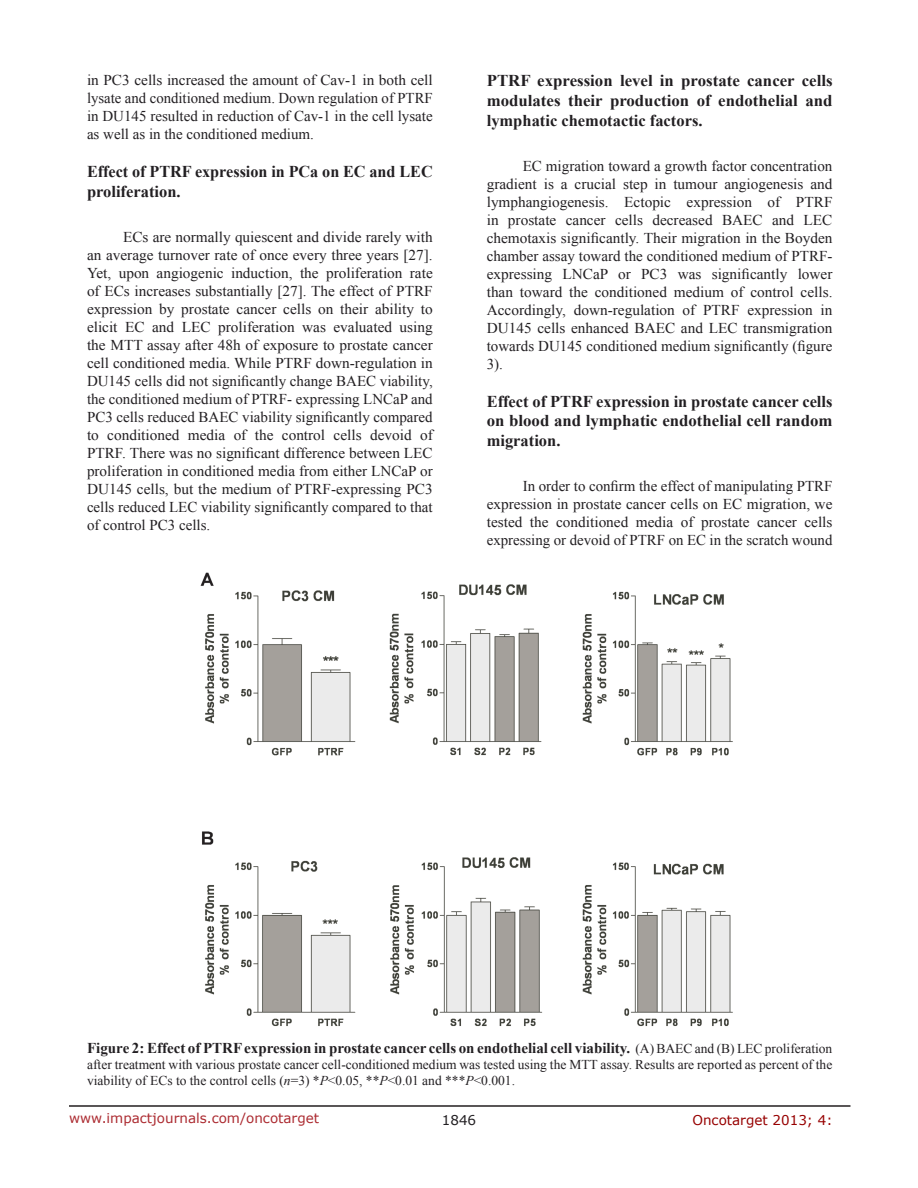
<style>
.page{position:relative;width:918px;height:1188px;background:#fff}
.page>*{position:absolute;margin:0;border:0;box-sizing:border-box;transform-origin:0 0}
.SubHeading{font:700 16.5px/19.8px "Times New Roman";color:#221f22;text-align:justify}
.BodyText{font:15px/18px "Times New Roman";color:#221f22;text-align:justify}
.FigureText{font:700 15px "Times New Roman";color:#221f22}
.FigureText-2{font:13.5px/16.2px "Times New Roman";color:#221f22}
.t1{font:13.5px "Verdana";color:#ac2b31}
.t2{font:13.5px "Verdana";color:#970000}
.t3{font:13.5px "Verdana";color:#221f22}
.s1{font-weight:400;font-size:13.5px}
.s2{font-style:italic}
</style>
<div class="page">
<hr style="left:69px;top:1105px;width:781px;height:2px;background:#231f20">
<img style="left:200px;top:572px;width:533px;height:454px">
<p class="BodyText" style="left:87px;top:71px;width:347px">in PC3 cells increased the amount of Cav-1 in both cell lysate and conditioned medium. Down regulation of PTRF in DU145 resulted in reduction of Cav-1 in the cell lysate as well as in the conditioned medium.</p>
<p class="SubHeading" style="left:87px;top:161px;width:347px">Effect of PTRF expression in PCa on EC and LEC proliferation.</p>
<p class="BodyText" style="left:87px;top:228px;width:347px;text-indent:36px">ECs are normally quiescent and divide rarely with an average turnover rate of once every three years [27].<br>Yet, upon angiogenic induction, the proliferation rate of ECs increases substantially [27]. The effect of PTRF expression by prostate cancer cells on their ability to elicit EC and LEC proliferation was evaluated using the MTT assay after 48h of exposure to prostate cancer cell conditioned media. While PTRF down-regulation in DU145 cells did not significantly change BAEC viability, the conditioned medium of PTRF- expressing LNCaP and PC3 cells reduced BAEC viability significantly compared to conditioned media of the control cells devoid of PTRF. There was no significant difference between LEC proliferation in conditioned media from either LNCaP or DU145 cells, but the medium of PTRF-expressing PC3 cells reduced LEC viability significantly compared to that of control PC3 cells.</p>
<p class="SubHeading" style="left:487px;top:70px;width:347px">PTRF expression level in prostate cancer cells modulates their production of endothelial and lymphatic chemotactic factors.</p>
<p class="BodyText" style="left:487px;top:156px;width:347px;text-indent:36px">EC migration toward a growth factor concentration gradient is a crucial step in tumour angiogenesis and lymphangiogenesis. Ectopic expression of PTRF in prostate cancer cells decreased BAEC and LEC chemotaxis significantly. Their migration in the Boyden chamber assay toward the conditioned medium of PTRF&shy;expressing LNCaP or PC3 was significantly lower than toward the conditioned medium of control cells.<br>Accordingly, down-regulation of PTRF expression in DU145 cells enhanced BAEC and LEC transmigration towards DU145 conditioned medium significantly (figure 3).</p>
<p class="SubHeading" style="left:487px;top:390px;width:347px">Effect of PTRF expression in prostate cancer cells on blood and lymphatic endothelial cell random migration.</p>
<p class="BodyText" style="left:487px;top:477px;width:347px;text-indent:36px">In order to confirm the effect of manipulating PTRF expression in prostate cancer cells on EC migration, we tested the conditioned media of prostate cancer cells expressing or devoid of PTRF on EC in the scratch wound</p>
<p class="FigureText" style="left:87px;top:1037px;width:747px">Figure 2: Effect of PTRF expression in prostate cancer cells on endothelial cell viability. <span class="s1">(A) BAEC and (B) LEC proliferation</span></p>
<p class="FigureText-2" style="left:87px;top:1056px;width:747px">after treatment with various prostate cancer cell-conditioned medium was tested using the MTT assay. Results are reported as percent of the viability of ECs to the control cells (<span class="s2">n</span>=3) *<span class="s2">P</span>&lt;0.05, **<span class="s2">P</span>&lt;0.01 and ***<span class="s2">P</span>&lt;0.001.</p>
<p class="t1" style="left:69px;top:1109px;width:252px">www.impactjournals.com/oncotarget</p>
<p class="t3" style="left:442px;top:1111px;width:36px">1846</p>
<p class="t2" style="left:692px;top:1111px;width:142px">Oncotarget 2013; 4:</p>
</div>
